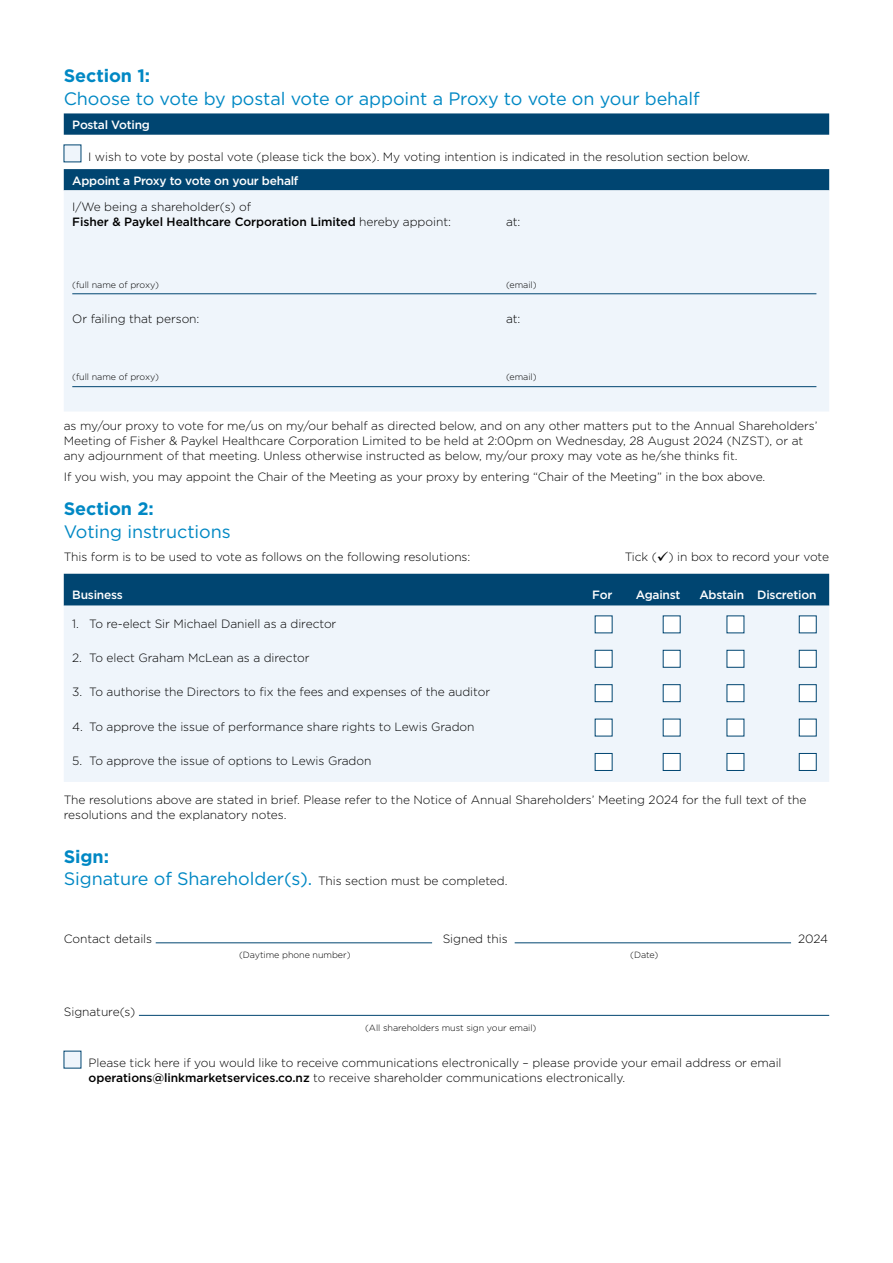
<style>
.page{position:relative;width:893px;height:1263px;background:#fff}
.page>*{position:absolute;margin:0;border:0;box-sizing:border-box;transform-origin:0 0}
.t1{font:18px "Gotham";letter-spacing:-.005em;color:#0088c4}
.t2{font:700 18px "Gotham";letter-spacing:-.005em;color:#0088c4}
.t3{font:300 12px/15px "Gotham";letter-spacing:-.005em;color:#000}
.t4{font:500 12px/15px "Gotham";letter-spacing:-.005em;color:#000}
.t5{font:500 12px "Gotham";letter-spacing:-.02em;color:#fff}
.t6{font:300 9px "Gotham";letter-spacing:-.005em;color:#000}
.s1{font-weight:300}
.s2{font-weight:400;font-size:18px;color:#0088c4}
.s3{font-weight:500}
</style>
<div class="page">
<div style="left:64px;top:574px;width:765px;height:32px;background:#004571"></div>
<div style="left:64px;top:606px;width:765px;height:176px;background:#eff5fb"></div>
<div style="left:595px;top:616px;width:17px;height:17px;background:#fff"></div>
<div style="left:663px;top:616px;width:17px;height:17px;background:#fff"></div>
<div style="left:727px;top:616px;width:17px;height:17px;background:#fff"></div>
<div style="left:799px;top:616px;width:17px;height:17px;background:#fff"></div>
<div style="left:595px;top:650px;width:17px;height:17px;background:#fff"></div>
<div style="left:663px;top:650px;width:17px;height:17px;background:#fff"></div>
<div style="left:727px;top:650px;width:17px;height:17px;background:#fff"></div>
<div style="left:799px;top:650px;width:17px;height:17px;background:#fff;border:1px solid #004571"></div>
<div style="left:595px;top:684px;width:17px;height:18px;background:#fff;border:1px solid #004571"></div>
<div style="left:663px;top:684px;width:17px;height:18px;background:#fff;border:1px solid #004571"></div>
<div style="left:727px;top:684px;width:17px;height:18px;background:#fff;border:1px solid #004571"></div>
<div style="left:799px;top:684px;width:17px;height:18px;background:#fff;border:1px solid #004571"></div>
<div style="left:595px;top:719px;width:17px;height:17px;background:#fff"></div>
<div style="left:663px;top:719px;width:17px;height:17px;background:#fff"></div>
<div style="left:727px;top:719px;width:17px;height:17px;background:#fff"></div>
<div style="left:799px;top:719px;width:17px;height:17px;background:#fff"></div>
<div style="left:595px;top:753px;width:17px;height:18px;background:#fff;border:1px solid #004571"></div>
<div style="left:663px;top:753px;width:17px;height:18px;background:#fff;border:1px solid #004571"></div>
<div style="left:727px;top:753px;width:17px;height:18px;background:#fff;border:1px solid #004571"></div>
<div style="left:799px;top:753px;width:17px;height:18px;background:#fff;border:1px solid #004571"></div>
<svg style="left:64px;top:113px;width:765px;height:77px;fill:#004571"></svg>
<div style="left:64px;top:190px;width:765px;height:221px;background:#eff5fb"></div>
<div style="left:64px;top:145px;width:17px;height:17px;background:#eff5fb"></div>
<hr style="left:72px;top:293px;width:744px;height:1px;background:#004571">
<hr style="left:72px;top:386px;width:744px;height:1px;background:#004571">
<hr style="left:156px;top:942px;width:276px;height:1px;background:#004571">
<hr style="left:515px;top:942px;width:276px;height:1px;background:#004571">
<hr style="left:139px;top:1015px;width:690px;height:1px;background:#004571">
<div style="left:64px;top:1051px;width:17px;height:17px;background:#eff5fb"></div>
<h1 class="t2" style="left:64px;top:64px;width:88px">Section 1:</h1>
<h1 class="t1" style="left:64px;top:87px;width:638px">Choose to vote by postal vote or appoint a Proxy to vote on your behalf</h1>
<p class="t5" style="left:72px;top:117px;width:79px">Postal Voting</p>
<p class="t3" style="left:88px;top:149px;width:663px">I wish to vote by postal vote (please tick the box). My voting intention is indicated in the resolution section below.</p>
<p class="t5" style="left:72px;top:172px;width:228px">Appoint a Proxy to vote on your behalf</p>
<p class="t4" style="left:72px;top:199px;width:380px"><span class="s1">I/We being a shareholder(s) of<br></span>Fisher &amp; Paykel Healthcare Corporation Limited <span class="s1">hereby appoint:</span></p>
<p class="t3" style="left:506px;top:214px;width:16px">at:</p>
<p class="t6" style="left:72px;top:279px;width:88px">(full name of proxy)</p>
<p class="t6" style="left:506px;top:279px;width:32px">(email)</p>
<p class="t3" style="left:72px;top:311px;width:129px">Or failing that person:</p>
<p class="t3" style="left:506px;top:311px;width:16px">at:</p>
<p class="t6" style="left:72px;top:371px;width:88px">(full name of proxy)</p>
<p class="t6" style="left:506px;top:371px;width:32px">(email)</p>
<p class="t3" style="left:64px;top:418px;width:755px">as my/our proxy to vote for me/us on my/our behalf as directed below, and on any other matters put to the Annual Shareholders’<br>Meeting of Fisher &amp; Paykel Healthcare Corporation Limited to be held at 2:00pm on Wednesday, 28 August 2024 (NZST), or at any adjournment of that meeting. Unless otherwise instructed as below, my/our proxy may vote as he/she thinks fit.</p>
<p class="t3" style="left:64px;top:469px;width:703px">If you wish, you may appoint the Chair of the Meeting as your proxy by entering “Chair of the Meeting” in the box above.</p>
<h1 class="t2" style="left:64px;top:497px;width:92px">Section 2:</h1>
<h1 class="t1" style="left:64px;top:520px;width:168px">Voting instructions</h1>
<p class="t3" style="left:64px;top:549px;width:408px">This form is to be used to vote as follows on the following resolutions:</p>
<p class="t3" style="left:625px;top:549px;width:206px">Tick (✓) in box to record your vote</p>
<p class="t5" style="left:72px;top:587px;width:52px">Business</p>
<p class="t5" style="left:592px;top:587px;width:22px">For</p>
<p class="t5" style="left:636px;top:587px;width:46px">Against</p>
<p class="t5" style="left:699px;top:587px;width:119px">Abstain Discretion</p>
<p class="t3" style="left:72px;top:616px;width:266px">1. To re-elect Sir Michael Daniell as a director</p>
<p class="t3" style="left:72px;top:650px;width:239px">2. To elect Graham McLean as a director</p>
<p class="t3" style="left:72px;top:684px;width:419px">3. To authorise the Directors to fix the fees and expenses of the auditor</p>
<p class="t3" style="left:72px;top:719px;width:404px">4. To approve the issue of performance share rights to Lewis Gradon</p>
<p class="t3" style="left:72px;top:753px;width:301px">5. To approve the issue of options to Lewis Gradon</p>
<p class="t3" style="left:64px;top:792px;width:744px">The resolutions above are stated in brief. Please refer to the Notice of Annual Shareholders’ Meeting 2024 for the full text of the resolutions and the explanatory notes.</p>
<h1 class="t2" style="left:64px;top:845px;width:47px">Sign:</h1>
<p class="t3" style="left:64px;top:873px;width:445px"><span class="s2">Signature of Shareholder(s).</span> This section must be completed.</p>
<p class="t3" style="left:64px;top:931px;width:90px">Contact details</p>
<p class="t3" style="left:443px;top:931px;width:66px">Signed this</p>
<p class="t3" style="left:798px;top:931px;width:31px">2024</p>
<p class="t6" style="left:239px;top:949px;width:113px">(Daytime phone number)</p>
<p class="t6" style="left:630px;top:949px;width:30px">(Date)</p>
<p class="t3" style="left:64px;top:1003px;width:73px">Signature(s)</p>
<p class="t6" style="left:365px;top:1022px;width:173px">(All shareholders must sign your email)</p>
<p class="t3" style="left:89px;top:1055px;width:694px">Please tick here if you would like to receive communications electronically – please provide your email address or email <span class="s3">operations@linkmarketservices.co.nz</span> to receive shareholder communications electronically.</p>
</div>
